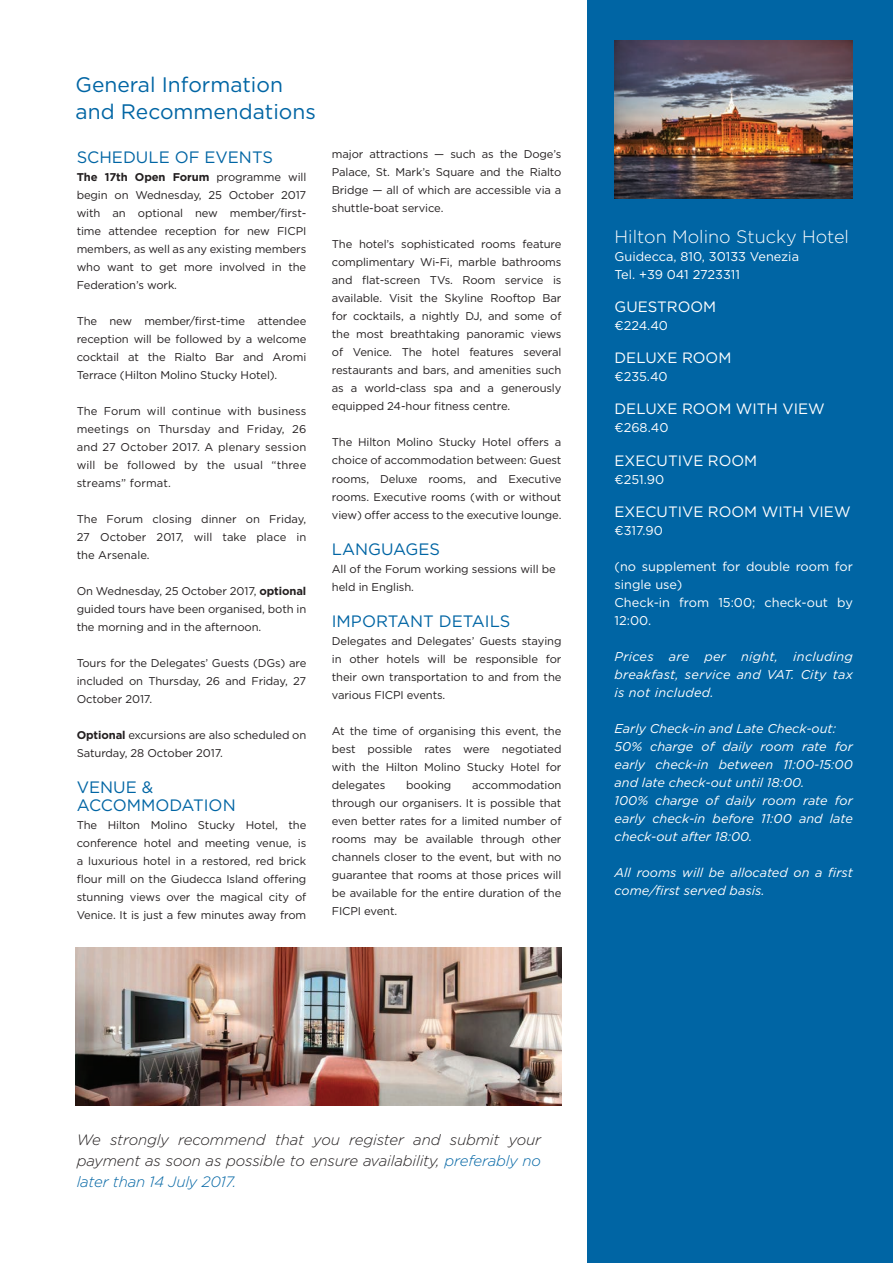
<style>
.page{position:relative;width:893px;height:1263px;background:#fff}
.page>*{position:absolute;margin:0;border:0;box-sizing:border-box;transform-origin:0 0}
.t1{font:21px/27px "Gotham";color:#0065a4}
.t2{font:300 18px "Gotham";color:#fff}
.t3{font:16.5px/18px "Gotham";color:#0065a4}
.t4{font:italic 300 15px/21px "Gotham";letter-spacing:-.01em;color:#231f20;text-align:justify}
.t5{font:15px "Gotham";color:#fff}
.t6{font:italic 12.75px/18px "Gotham";color:#fff}
.t7{font:12.75px/18px "Gotham";color:#fff}
.t8{font:11.25px/18px "Gotham";letter-spacing:-.01em;color:#231f20;text-align:justify}
.s1{font-weight:700}
.s2{color:#0065a4}
</style>
<div class="page">
<div style="left:587px;top:0;width:306px;height:1263px;background:#0065a4"></div>
<img style="left:615px;top:40px;width:238px;height:159px">
<img style="left:76px;top:947px;width:485px;height:159px">
<h1 class="t1" style="left:76px;top:71px;width:242px">General Information and Recommendations</h1>
<h3 class="t3" style="left:77px;top:147px;width:198px">SCHEDULE OF EVENTS</h3>
<p class="t8" style="left:77px;top:167px;width:231px"><span class="s1">The 17th Open Forum</span> programme will begin on Wednesday, 25 October 2017 with an optional new member/first&shy;time attendee reception for new FICPI members, as well as any existing members who want to get more involved in the Federation’s work.</p>
<p class="t8" style="left:77px;top:311px;width:231px">The new member/first-time attendee reception will be followed by a welcome cocktail at the Rialto Bar and Aromi Terrace (Hilton Molino Stucky Hotel).</p>
<p class="t8" style="left:77px;top:401px;width:231px">The Forum will continue with business meetings on Thursday and Friday, 26 and 27 October 2017. A plenary session will be followed by the usual “three streams” format.</p>
<p class="t8" style="left:77px;top:509px;width:231px">The Forum closing dinner on Friday, 27 October 2017, will take place in the Arsenale.</p>
<p class="t8" style="left:77px;top:581px;width:231px">On Wednesday, 25 October 2017, <span class="s1">optional </span>guided tours have been organised, both in the morning and in the afternoon.</p>
<p class="t8" style="left:77px;top:653px;width:231px">Tours for the Delegates’ Guests (DGs) are included on Thursday, 26 and Friday, 27<br>October 2017.</p>
<p class="t8" style="left:77px;top:725px;width:231px"><span class="s1">Optional</span> excursions are also scheduled on<br>Saturday, 28 October 2017.</p>
<h3 class="t3" style="left:77px;top:777px;width:160px">VENUE &amp;<br>ACCOMMODATION</h3>
<p class="t8" style="left:77px;top:815px;width:231px">The Hilton Molino Stucky Hotel, the conference hotel and meeting venue, is a luxurious hotel in a restored, red brick flour mill on the Giudecca Island offering stunning views over the magical city of Venice. It is just a few minutes away from</p>
<p class="t8" style="left:332px;top:145px;width:231px">major attractions — such as the Doge’s Palace, St. Mark’s Square and the Rialto Bridge — all of which are accessible via a shuttle-boat service.</p>
<p class="t8" style="left:332px;top:235px;width:231px">The hotel’s sophisticated rooms feature complimentary Wi-Fi, marble bathrooms and flat-screen TVs. Room service is available. Visit the Skyline Rooftop Bar for cocktails, a nightly DJ, and some of the most breathtaking panoramic views of Venice. The hotel features several restaurants and bars, and amenities such as a world-class spa and a generously equipped 24-hour fitness centre.</p>
<p class="t8" style="left:332px;top:433px;width:231px">The Hilton Molino Stucky Hotel offers a choice of accommodation between: Guest rooms, Deluxe rooms, and Executive rooms. Executive rooms (with or without view) offer access to the executive lounge.</p>
<h3 class="t3" style="left:332px;top:539px;width:110px">LANGUAGES</h3>
<p class="t8" style="left:332px;top:559px;width:225px">All of the Forum working sessions will be held in English.</p>
<h3 class="t3" style="left:332px;top:611px;width:180px">IMPORTANT DETAILS</h3>
<p class="t8" style="left:332px;top:631px;width:231px">Delegates and Delegates’ Guests staying in other hotels will be responsible for their own transportation to and from the various FICPI events.</p>
<p class="t8" style="left:332px;top:721px;width:231px">At the time of organising this event, the best possible rates were negotiated with the Hilton Molino Stucky Hotel for delegates</p>
<p class="t8" style="left:332px;top:775px;width:231px;text-indent:140px">accommodation through our organisers. It is possible that even better rates for a limited number of rooms may be available through other channels closer to the event, but with no guarantee that rooms at those prices will be available for the entire duration of the FICPI event.</p>
<p class="t8" style="left:406px;top:775px;width:47px">booking</p>
<h2 class="t2" style="left:615px;top:225px;width:236px">Hilton Molino Stucky Hotel</h2>
<p class="t7" style="left:615px;top:247px;width:186px">Guidecca, 810, 30133 Venezia<br>Tel. +39 041 2723311</p>
<h3 class="t5" style="left:615px;top:297px;width:103px">GUESTROOM</h3>
<p class="t7" style="left:615px;top:316px;width:55px">€224.40</p>
<h3 class="t5" style="left:615px;top:348px;width:118px">DELUXE ROOM</h3>
<p class="t7" style="left:615px;top:367px;width:55px">€235.40</p>
<h3 class="t5" style="left:615px;top:399px;width:212px">DELUXE ROOM WITH VIEW</h3>
<p class="t7" style="left:615px;top:418px;width:55px">€268.40</p>
<h3 class="t5" style="left:615px;top:451px;width:144px">EXECUTIVE ROOM</h3>
<p class="t7" style="left:615px;top:470px;width:51px">€251.90</p>
<h3 class="t5" style="left:615px;top:502px;width:238px">EXECUTIVE ROOM WITH VIEW</h3>
<p class="t7" style="left:615px;top:521px;width:50px">€317.90</p>
<p class="t7" style="left:615px;top:557px;width:240px">(no supplement for double room for single use)<br>Check-in from 15:00; check-out by<br>12:00.</p>
<p class="t6" style="left:615px;top:647px;width:240px;text-align:justify">Prices are per night, including breakfast, service and VAT. City tax is not included.</p>
<p class="t6" style="left:615px;top:719px;width:240px">Early Check-in and Late Check-out:<br>50% charge of daily room rate for early check-in between 11:00-15:00 and late check-out until 18:00.<br>100% charge of daily room rate for early check-in before 11:00 and late check-out after 18:00.</p>
<p class="t6" style="left:615px;top:863px;width:240px">All rooms will be allocated on a first come/first served basis.</p>
<h3 class="t4" style="left:77px;top:1129px;width:466px">We strongly recommend that you register and submit your payment as soon as possible to ensure availability, <span class="s2">preferably no later than 14 July 2017.</span></h3>
</div>
